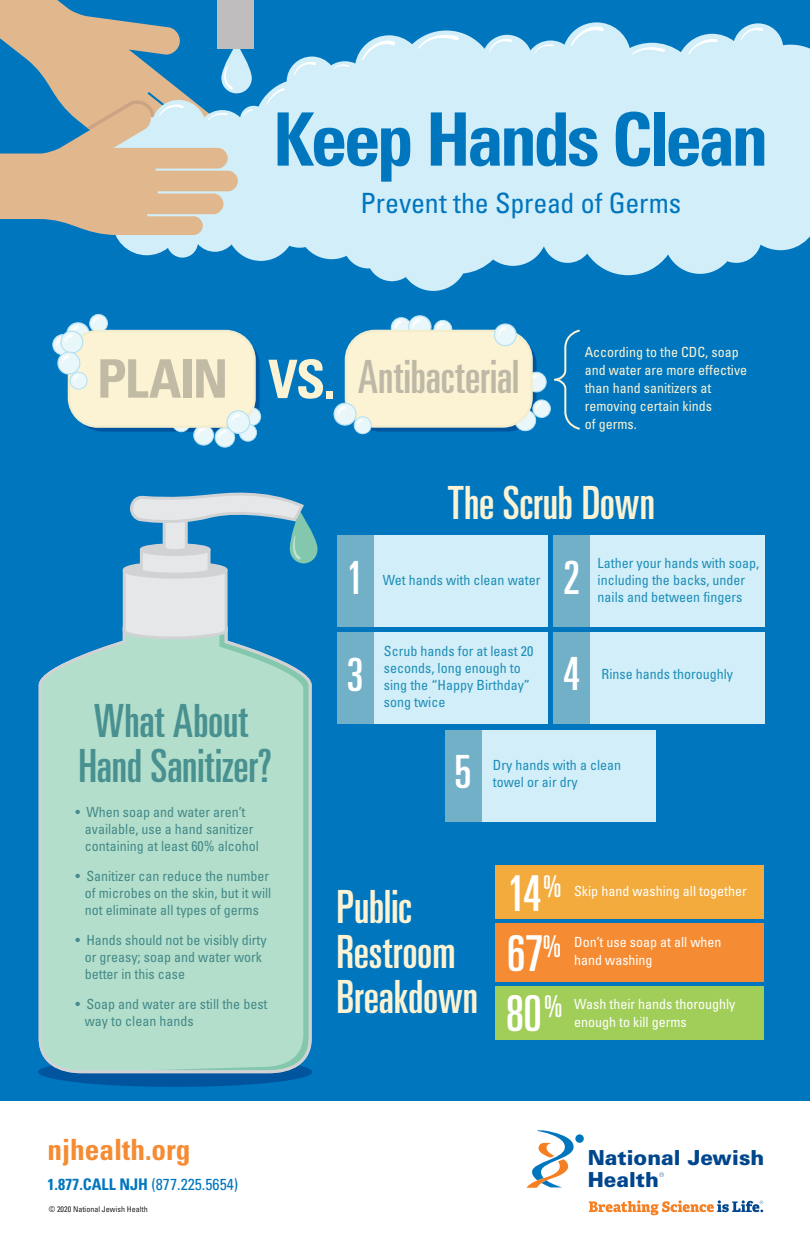
<style>
.page{position:relative;width:810px;height:1242px;background:#fff}
.page>*{position:absolute;margin:0;border:0;box-sizing:border-box;transform-origin:0 0}
.t1{font:700 condensed 73.7px "Univers";letter-spacing:-.05em;color:#0076be}
.t2{font:700 condensed 53.2px "Univers";letter-spacing:-.035em;color:#c1bba6}
.t3{font:ultra-condensed 49.5px "Univers";color:#fff}
.t4{font:ultra-condensed 45.8px/45px "Univers";letter-spacing:-.005em;color:#fbf3d4}
.t5{font:ultra-condensed 45.8px/45px "Univers";letter-spacing:-.005em;color:#489190;text-align:center}
.t6{font:ultra-condensed 45.8px "Univers";color:#bdb9a6}
.t7{font:ultra-condensed 45.8px "Univers";color:#fff}
.t8{font:700 condensed 29.3px "Univers";color:#f58b32}
.t9{font:condensed 27.9px "Univers";letter-spacing:-.005em;color:#0076be}
.t10{font:900 20.7px "Univers";color:#01468c}
.t11{font:condensed 16px "Univers";color:#0076be}
.t12{font:condensed 14px/17px "Univers";color:#438987}
.t13{font:condensed 14px/17px "Univers";color:#1e8eb6}
.t14{font:condensed 14px/18px "Univers";color:#fff}
.t15{font:condensed 14px/18px "Univers";color:#fbf3d4}
.t16{font:condensed 8px "Univers";color:#231f20}
.s1{color:#fbf3d4}
.s2{font-weight:700}
.s3{font-stretch:ultra-condensed;font-size:49.5px}
.s4{font-size:49.5px;color:#fff}
.s5{font-size:30px;color:#fff}
</style>
<div class="page">
<div style="left:0;top:0;width:810px;height:1102px;background:#0076be"></div>
<svg style="left:115px;top:22px;width:695px;height:269px;fill:#d1eef9"></svg>
<svg style="left:294px;top:62px;width:22px;height:13px"></svg>
<svg style="left:688px;top:39px;width:29px;height:16px"></svg>
<svg style="left:489px;top:39px;width:23px;height:13px"></svg>
<svg style="left:740px;top:28px;width:23px;height:13px"></svg>
<svg style="left:535px;top:44px;width:19px;height:9px"></svg>
<svg style="left:334px;top:64px;width:15px;height:5px"></svg>
<svg style="left:0;top:0;width:253px;height:235px"></svg>
<svg style="left:362px;top:41px;width:33px;height:19px"></svg>
<svg style="left:571px;top:27px;width:33px;height:19px"></svg>
<svg style="left:418px;top:35px;width:41px;height:14px"></svg>
<svg style="left:266px;top:88px;width:19px;height:17px"></svg>
<svg style="left:632px;top:47px;width:33px;height:8px"></svg>
<div style="left:217px;top:0;width:37px;height:49px;background:#bfbdbd"></div>
<div style="left:495px;top:865px;width:269px;height:54px;background:#f2ab3c"></div>
<div style="left:495px;top:986px;width:269px;height:54px;background:#a1ce59"></div>
<div style="left:495px;top:923px;width:269px;height:58px;background:#f58b32"></div>
<div style="left:38px;top:1057px;width:275px;height:30px;background:#00559e;border-radius:50%"></div>
<div style="left:351px;top:336px;width:186px;height:96px;background:#00559e;border-radius:29px"></div>
<svg style="left:390px;top:315px;width:63px;height:15px"></svg>
<div style="left:346px;top:331px;width:186px;height:96px;background:#fbf3d4;border-radius:29px"></div>
<div style="left:345px;top:330px;width:188px;height:98px;border:2px solid #f2edce;border-radius:29px"></div>
<div style="left:334px;top:403px;width:22px;height:22px;background:#e9f7fa;border-radius:50%"></div>
<div style="left:333px;top:402px;width:24px;height:24px;border:1px solid #b3e1f3;border-radius:50%"></div>
<svg style="left:338px;top:406px;width:8px;height:8px"></svg>
<svg style="left:353px;top:415px;width:20px;height:20px"></svg>
<svg style="left:74px;top:336px;width:186px;height:96px"></svg>
<div style="left:243px;top:408px;width:18px;height:17px;background:#e9f7fa;border-radius:50%"></div>
<div style="left:242px;top:407px;width:19px;height:19px;border:1px solid #b3e1f3;border-radius:50%"></div>
<svg style="left:239px;top:424px;width:18px;height:17px"></svg>
<div style="left:239px;top:423px;width:18px;height:19px;border:1px solid #b3e1f3;border-radius:50%"></div>
<div style="left:194px;top:425px;width:20px;height:20px;background:#e9f7fa;border-radius:50%"></div>
<div style="left:193px;top:425px;width:21px;height:21px;border:1px solid #b3e1f3;border-radius:50%"></div>
<svg style="left:197px;top:428px;width:7px;height:7px"></svg>
<svg style="left:161px;top:428px;width:30px;height:5px"></svg>
<div style="left:69px;top:331px;width:186px;height:96px;background:#fbf3d4;border-radius:29px"></div>
<div style="left:68px;top:330px;width:188px;height:98px;border:2px solid #f2edce;border-radius:29px"></div>
<div style="left:58px;top:352px;width:22px;height:22px;background:#e9f7fa;border-radius:50%"></div>
<div style="left:57px;top:351px;width:24px;height:24px;border:1px solid #b3e1f3;border-radius:50%"></div>
<svg style="left:52px;top:314px;width:57px;height:50px"></svg>
<svg style="left:69px;top:371px;width:19px;height:20px"></svg>
<svg style="left:214px;top:404px;width:39px;height:44px"></svg>
<svg style="left:493px;top:323px;width:87px;height:108px"></svg>
<svg style="left:38px;top:641px;width:275px;height:434px;background:#add8ca"></svg>
<svg style="left:122px;top:492px;width:196px;height:149px"></svg>
<div style="left:337px;top:535px;width:211px;height:92px;background:#d1eef9"></div>
<div style="left:337px;top:535px;width:36px;height:92px;background:#71b0c7"></div>
<div style="left:554px;top:535px;width:211px;height:92px;background:#d1eef9"></div>
<div style="left:554px;top:535px;width:36px;height:92px;background:#71b0c7"></div>
<div style="left:337px;top:632px;width:211px;height:92px;background:#d1eef9"></div>
<div style="left:337px;top:632px;width:36px;height:92px;background:#71b0c7"></div>
<div style="left:445px;top:730px;width:211px;height:92px;background:#d1eef9"></div>
<div style="left:445px;top:730px;width:36px;height:92px;background:#71b0c7"></div>
<div style="left:554px;top:632px;width:211px;height:92px;background:#d1eef9"></div>
<div style="left:554px;top:632px;width:36px;height:92px;background:#71b0c7"></div>
<div style="left:575px;top:1134px;width:9px;height:9px;background:#0076be;border-radius:50%"></div>
<svg style="left:527px;top:1130px;width:49px;height:58px"></svg>
<svg style="left:659px;top:1172px;width:5px;height:5px"></svg>
<svg style="left:589px;top:1200px;width:174px;height:15px"></svg>
<h1 class="t1" style="left:274px;top:94px;width:496px">Keep Hands Clean</h1>
<h3 class="t9" style="left:360px;top:186px;width:322px">Prevent the Spread of Germs</h3>
<h2 class="t2" style="left:97px;top:346px;width:240px">PLAIN <span class="s1">VS.</span></h2>
<h3 class="t6" style="left:358px;top:351px;width:163px">Antibacterial</h3>
<p class="t15" style="left:585px;top:343px;width:164px">According to the CDC, soap and water are more effective than hand sanitizers at removing certain kinds<br>of germs.</p>
<h3 class="t5" style="left:78px;top:698px;width:195px">What About<br>Hand Sanitizer?</h3>
<h3 class="t7" style="left:347px;top:551px;width:19px">1</h3>
<h3 class="t7" style="left:347px;top:649px;width:19px">3</h3>
<h3 class="t4" style="left:448px;top:480px;width:209px">The Scrub Down</h3>
<p class="t13" style="left:383px;top:572px;width:159px">Wet hands with clean water</p>
<p class="t13" style="left:384px;top:643px;width:151px">Scrub hands for at least 20 seconds, long enough to sing the “Happy Birthday” song twice</p>
<h3 class="t7" style="left:563px;top:551px;width:19px">2</h3>
<p class="t13" style="left:598px;top:554px;width:163px">Lather your hands with soap, including the backs, under</p>
<p class="t13" style="left:598px;top:588px;width:146px">nails and between fingers</p>
<h3 class="t7" style="left:563px;top:648px;width:19px">4</h3>
<p class="t13" style="left:602px;top:666px;width:133px">Rinse hands thoroughly</p>
<h3 class="t7" style="left:455px;top:746px;width:19px">5</h3>
<p class="t13" style="left:493px;top:756px;width:130px">Dry hands with a clean</p>
<p class="t13" style="left:493px;top:773px;width:86px">towel or air dry</p>
<p class="t12" style="left:85px;top:803px;width:176px;text-indent:-9px">• When soap and water aren’t available, use a hand sanitizer containing at least 60% alcohol</p>
<p class="t12" style="left:85px;top:867px;width:188px;text-indent:-9px">• Sanitizer can reduce the number of microbes on the skin, but it will not eliminate all types of germs</p>
<p class="t12" style="left:85px;top:931px;width:183px;text-indent:-9px">• Hands should not be visibly dirty or greasy; soap and water work better in this case</p>
<p class="t12" style="left:85px;top:995px;width:184px;text-indent:-9px">• Soap and water are still the best way to clean hands</p>
<h3 class="t8" style="left:47px;top:1132px;width:145px">njhealth.org</h3>
<p class="t11" style="left:47px;top:1174px;width:192px"><span class="s2">1.877.CALL NJH</span> (877.225.5654)</p>
<p class="t16" style="left:49px;top:1204px;width:100px">© 2020 National Jewish Health</p>
<h3 class="t3" style="left:507px;top:866px;width:56px">14<sup>%</sup></h3>
<p class="t14" style="left:507px;top:933px;width:216px;text-indent:67px">Don’t use soap at all when<br><span class="s3">67</span><sup>%</sup> hand washing</p>
<h3 class="t4" style="left:337px;top:884px;width:227px">Public<br>Restroom<br>Breakdown <span class="s4">80</span><span class="s5">%</span></h3>
<p class="t14" style="left:574px;top:882px;width:174px">Skip hand washing all together</p>
<p class="t14" style="left:574px;top:995px;width:163px">Wash their hands thoroughly enough to kill germs</p>
<h3 class="t10" style="left:588px;top:1144px;width:178px">National Jewish</h3>
<h3 class="t10" style="left:588px;top:1167px;width:73px">Health</h3>
</div>
